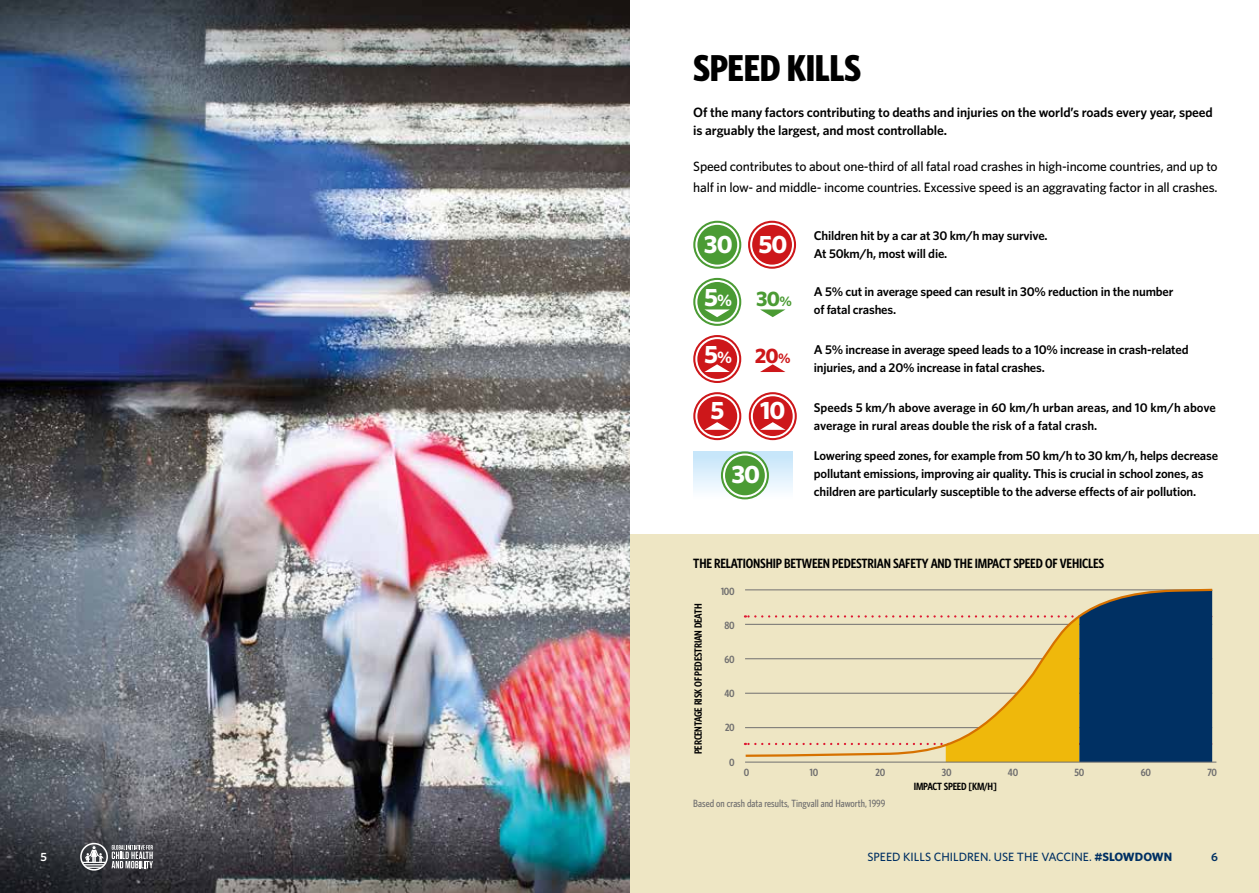
<style>
.page{position:relative;width:1259px;height:893px;background:#fff}
.page>*{position:absolute;margin:0;border:0;box-sizing:border-box;transform-origin:0 0}
.t1{font:700 37.5px "Whitney Condensed";letter-spacing:-.01em;color:#000}
.t2{font:700 25.2px "Whitney";letter-spacing:-.03em;color:#fff}
.t3{font:700 21px "Whitney";color:#cd171a}
.t4{font:700 21px "Whitney";color:#4b9b34}
.t5{font:500 13.5px/21px "Whitney";letter-spacing:-.015em;color:#000}
.t6{font:600 13.5px/18px "Whitney";letter-spacing:-.01em;color:#000}
.t7{font:600 13.5px "Whitney Condensed";letter-spacing:-.015em;color:#000}
.t8{font:600 12.75px/18px "Whitney";letter-spacing:-.015em;color:#000}
.t9{font:500 12px "Whitney";color:#003063}
.t10{font:600 12px "Whitney";color:#003063}
.t11{font:600 12px "Whitney";color:#fff}
.t12{font:600 10.5px "Whitney Condensed";letter-spacing:-.015em;color:#000}
.t13{font:500 10.5px "Whitney Condensed";color:#706f6f}
.t14{font:600 10.5px "Whitney Condensed";letter-spacing:-.015em;color:#706f6f}
.s1{font-size:25.2px;color:#fff}
.s2{font-size:16.8px;color:#fff}
.s3{font-size:13.95px}
.s4{font-weight:700}
</style>
<div class="page">
<div style="left:629px;top:534px;width:630px;height:359px;background:#eee6c4"></div>
<div style="left:693px;top:221px;width:48px;height:48px;border:2px solid #4b9b34;border-radius:50%"></div>
<div style="left:697px;top:225px;width:40px;height:40px;background:#4b9b34;border-radius:50%"></div>
<div style="left:748px;top:221px;width:48px;height:48px;border:2px solid #cd171a;border-radius:50%"></div>
<div style="left:752px;top:225px;width:40px;height:40px;background:#cd171a;border-radius:50%"></div>
<svg style="left:760px;top:364px;width:25px;height:8px"></svg>
<div style="left:693px;top:335px;width:48px;height:48px;border:2px solid #cd171a;border-radius:50%"></div>
<div style="left:697px;top:339px;width:40px;height:40px;background:#cd171a;border-radius:50%"></div>
<svg style="left:704px;top:364px;width:26px;height:8px"></svg>
<svg style="left:760px;top:309px;width:25px;height:8px"></svg>
<div style="left:693px;top:278px;width:48px;height:48px;border:2px solid #4b9b34;border-radius:50%"></div>
<div style="left:697px;top:282px;width:40px;height:40px;background:#4b9b34;border-radius:50%"></div>
<svg style="left:704px;top:309px;width:26px;height:8px"></svg>
<svg style="left:745px;top:758px;width:467px;height:4px"></svg>
<hr style="left:745px;top:762px;width:471px;height:1px;background:#706f6f">
<svg style="left:743px;top:588px;width:470px;height:170px"></svg>
<div style="left:693px;top:392px;width:48px;height:48px;border:2px solid #cd171a;border-radius:50%"></div>
<div style="left:697px;top:396px;width:40px;height:40px;background:#cd171a;border-radius:50%"></div>
<svg style="left:704px;top:422px;width:26px;height:8px"></svg>
<div style="left:749px;top:392px;width:48px;height:48px;border:2px solid #cd171a;border-radius:50%"></div>
<div style="left:753px;top:396px;width:39px;height:40px;background:#cd171a;border-radius:50%"></div>
<svg style="left:760px;top:422px;width:25px;height:8px"></svg>
<svg style="left:693px;top:451px;width:99px;height:48px"></svg>
<svg style="left:722px;top:452px;width:46px;height:46px"></svg>
<div style="left:721px;top:451px;width:48px;height:48px;border:2px solid #4b9b34;border-radius:50%"></div>
<div style="left:725px;top:455px;width:40px;height:40px;background:#4b9b34;border-radius:50%"></div>
<img style="left:0;top:0;width:629px;height:893px">
<svg style="left:80px;top:843px;width:73px;height:28px;background:#808184"></svg>
<p class="t11" style="left:40px;top:849px;width:8px">5</p>
<h1 class="t1" style="left:693px;top:44px;width:169px">SPEED KILLS</h1>
<p class="t6" style="left:693px;top:103px;width:521px">Of the many factors contributing to deaths and injuries on the world’s roads every year, speed is arguably the largest, and most controllable.</p>
<p class="t5" style="left:693px;top:156px;width:526px">Speed contributes to about one-third of all fatal road crashes in high-income countries, and up to half in low- and middle- income countries. Excessive speed is an aggravating factor in all crashes.</p>
<p class="t8" style="left:814px;top:226px;width:235px">Children hit by a car at 30 km/h may survive.<br>At 50km/h, most will die.</p>
<p class="t8" style="left:814px;top:283px;width:361px">A 5% cut in average speed can result in 30% reduction in the number of fatal crashes.</p>
<p class="t8" style="left:814px;top:340px;width:376px">A 5% increase in average speed leads to a 10% increase in crash-related injuries, and a 20% increase in fatal crashes.</p>
<p class="t8" style="left:814px;top:398px;width:403px">Speeds 5 km/h above average in 60 km/h urban areas, and 10 km/h above average in rural areas double the risk of a fatal crash.</p>
<p class="t8" style="left:814px;top:446px;width:406px">Lowering speed zones, for example from 50 km/h to 30 km/h, helps decrease pollutant emissions, improving air quality. This is crucial in school zones, as children are particularly susceptible to the adverse effects of air pollution.</p>
<h2 class="t2" style="left:703px;top:227px;width:85px">30 50</h2>
<h3 class="t4" style="left:704px;top:285px;width:90px"><span class="s1">5</span><span class="s2">%</span> 30<span class="s3">%</span></h3>
<h3 class="t3" style="left:704px;top:341px;width:88px"><span class="s1">5</span><span class="s2">%</span> 20<span class="s3">%</span></h3>
<h2 class="t2" style="left:710px;top:394px;width:15px">5</h2>
<h2 class="t2" style="left:760px;top:394px;width:27px">10</h2>
<h2 class="t2" style="left:731px;top:458px;width:30px">30</h2>
<p class="t7" style="left:693px;top:555px;width:412px">THE RELATIONSHIP BETWEEN PEDESTRIAN SAFETY AND THE IMPACT SPEED OF VEHICLES</p>
<p class="t12" style="left:691px;top:754px;width:152px;rotate:-90deg">PERCENTAGE RISK OF PEDESTRIAN DEATH</p>
<p class="t14" style="left:721px;top:584px;width:15px">100</p>
<p class="t14" style="left:724px;top:619px;width:12px">80</p>
<p class="t14" style="left:724px;top:653px;width:12px">60</p>
<p class="t14" style="left:724px;top:687px;width:12px">40</p>
<p class="t14" style="left:725px;top:721px;width:11px">20</p>
<p class="t14" style="left:729px;top:755px;width:7px">0</p>
<p class="t14" style="left:744px;top:766px;width:7px">0</p>
<p class="t14" style="left:810px;top:766px;width:10px">10</p>
<p class="t14" style="left:875px;top:766px;width:11px">20</p>
<p class="t14" style="left:942px;top:766px;width:11px">30</p>
<p class="t14" style="left:1008px;top:766px;width:12px">40</p>
<p class="t14" style="left:1074px;top:766px;width:11px">50</p>
<p class="t14" style="left:1140px;top:766px;width:12px">60</p>
<p class="t14" style="left:1207px;top:766px;width:11px">70</p>
<p class="t12" style="left:914px;top:780px;width:85px">IMPACT SPEED [KM/H]</p>
<p class="t13" style="left:693px;top:797px;width:194px">Based on crash data results, Tingvall and Haworth, 1999</p>
<p class="t9" style="left:867px;top:849px;width:306px">SPEED KILLS CHILDREN. USE THE VACCINE. <span class="s4">#SLOWDOWN</span></p>
<p class="t10" style="left:1211px;top:849px;width:8px">6</p>
</div>
